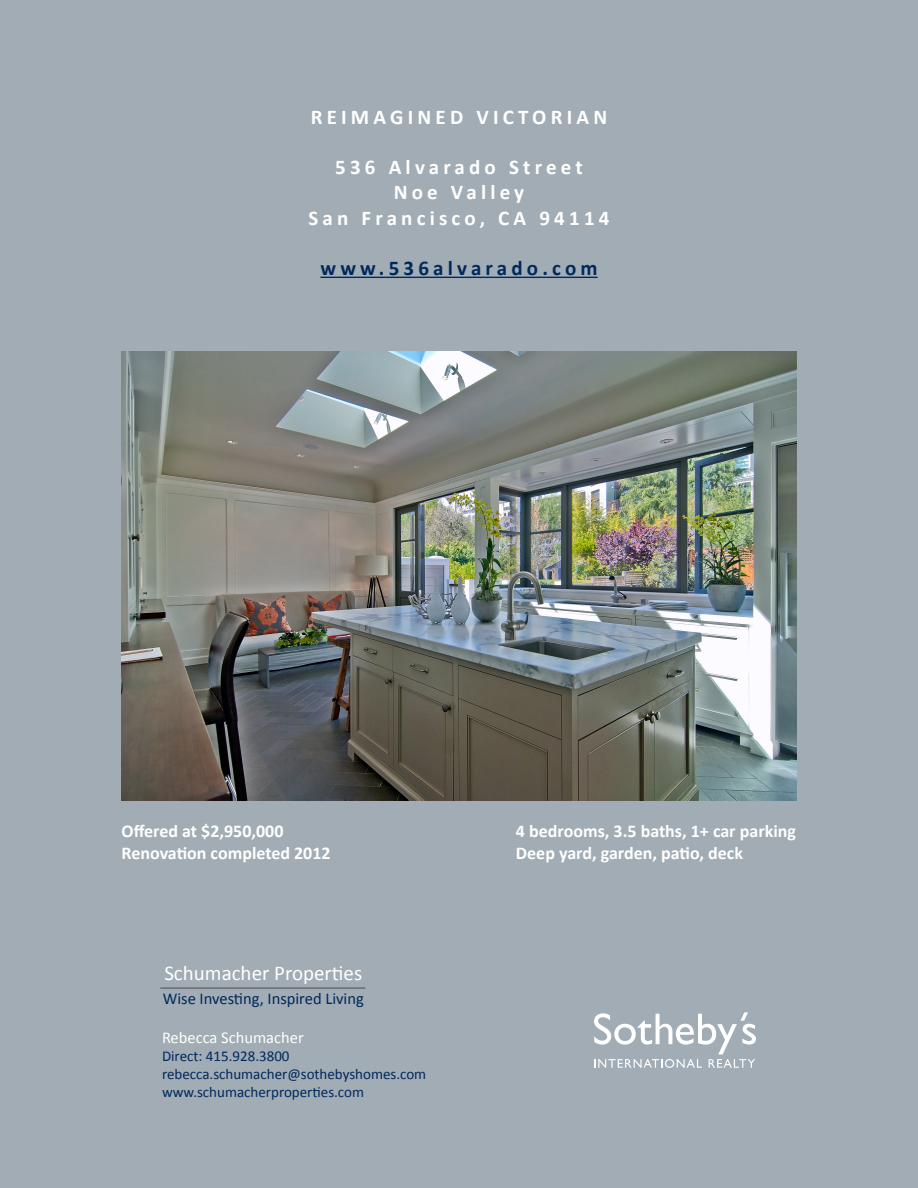
<style>
.page{position:relative;width:918px;height:1188px;background:#a1acb4}
.page>*{position:absolute;margin:0;border:0;box-sizing:border-box;transform-origin:0 0}
.t1{font:700 21px "Calibri";letter-spacing:.2em;color:#fff}
.t2{font:21px "Calibri";color:#fff}
.t3{font:700 21px "Calibri";letter-spacing:.2em;color:#00295c}
.t4{font:700 18px "Calibri";color:#fff}
.t5{font:16.5px "Calibri";color:#00295c}
.t6{font:16.5px "Calibri";color:#fff}
.t7{font:15px "Calibri";color:#00295c}
</style>
<div class="page">
<hr style="left:320px;top:277px;width:278px;height:1px;background:#00295c">
<img style="left:122px;top:351px;width:674px;height:450px">
<hr style="left:160px;top:988px;width:205px;height:1px;background:#57585a">
<svg style="left:594px;top:1012px;width:162px;height:56px"></svg>
<p class="t1" style="left:311px;top:103px;width:298px">REIMAGINED VICTORIAN</p>
<p class="t1" style="left:335px;top:154px;width:249px">536 Alvarado Street</p>
<p class="t1" style="left:394px;top:179px;width:132px">Noe Valley</p>
<p class="t1" style="left:309px;top:204px;width:302px">San Francisco, CA 94114</p>
<p class="t3" style="left:320px;top:255px;width:279px">www.536alvarado.com</p>
<p class="t4" style="left:122px;top:820px;width:164px">Offered at $2,950,000</p>
<p class="t4" style="left:516px;top:820px;width:282px">4 bedrooms, 3.5 baths, 1+ car parking</p>
<p class="t4" style="left:122px;top:841px;width:211px">Renovation completed 2012</p>
<p class="t4" style="left:516px;top:841px;width:229px">Deep yard, garden, patio, deck</p>
<p class="t2" style="left:164px;top:960px;width:199px">Schumacher Properties</p>
<p class="t5" style="left:163px;top:988px;width:203px">Wise Investing, Inspired Living</p>
<p class="t6" style="left:162px;top:1027px;width:143px">Rebecca Schumacher</p>
<p class="t7" style="left:162px;top:1047px;width:129px">Direct: 415.928.3800</p>
<p class="t7" style="left:162px;top:1065px;width:266px">rebecca.schumacher@sothebyshomes.com</p>
<p class="t7" style="left:162px;top:1083px;width:204px">www.schumacherproperties.com</p>
</div>
